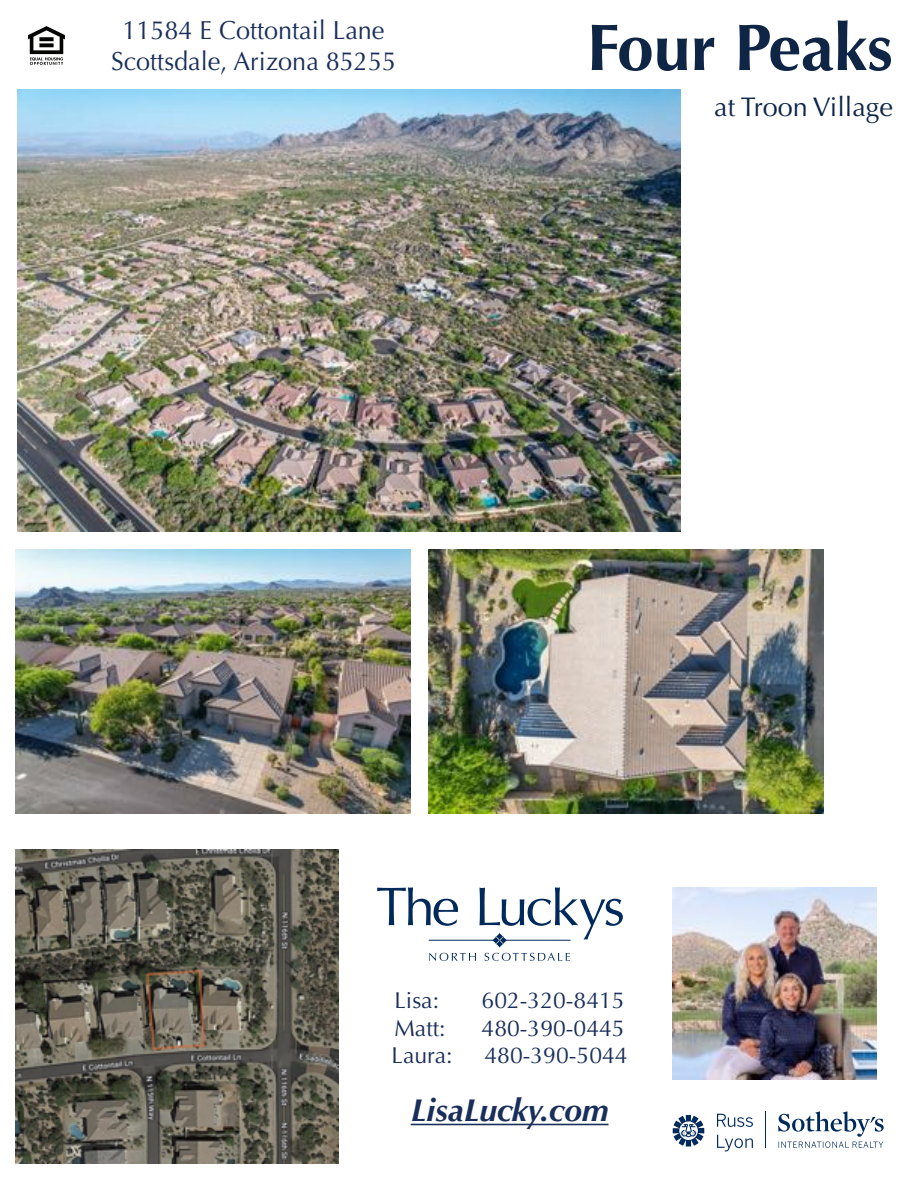
<style>
.page{position:relative;width:918px;height:1188px;background:#fff}
.page>*{position:absolute;margin:0;border:0;box-sizing:border-box;transform-origin:0 0}
.t1{font:700 66px "Optima";color:#0e2546}
.t2{font:italic 700 31.8px "Optima";color:#192e5a}
.t3{font:27px "Optima";color:#0e2546}
.t4{font:26.1px/31.3px "Optima";color:#192e5a;text-align:center}
.t5{font:22.95px "Optima";color:#192e5a}
</style>
<div class="page">
<hr style="left:765px;top:1111px;width:1px;height:37px;background:#00295c">
<svg style="left:778px;top:1111px;width:106px;height:37px"></svg>
<svg style="left:717px;top:1114px;width:36px;height:13px"></svg>
<svg style="left:717px;top:1135px;width:36px;height:16px"></svg>
<svg style="left:673px;top:1115px;width:31px;height:32px"></svg>
<img style="left:29px;top:27px;width:36px;height:37px">
<hr style="left:411px;top:1124px;width:198px;height:1px;background:#192e5a">
<svg style="left:377px;top:887px;width:81px;height:39px"></svg>
<svg style="left:479px;top:887px;width:144px;height:53px"></svg>
<svg style="left:429px;top:953px;width:47px;height:8px"></svg>
<svg style="left:484px;top:953px;width:86px;height:8px"></svg>
<svg style="left:492px;top:936px;width:8px;height:8px"></svg>
<svg style="left:496px;top:933px;width:7px;height:7px"></svg>
<svg style="left:496px;top:940px;width:7px;height:8px"></svg>
<svg style="left:500px;top:936px;width:7px;height:8px"></svg>
<hr style="left:504px;top:940px;width:66px;height:1px;background:#00295c">
<hr style="left:429px;top:940px;width:67px;height:1px;background:#00295c">
<img style="left:673px;top:887px;width:203px;height:192px">
<img style="left:15px;top:550px;width:396px;height:263px">
<img style="left:17px;top:90px;width:664px;height:442px">
<img style="left:428px;top:550px;width:395px;height:263px">
<img style="left:15px;top:849px;width:324px;height:314px">
<p class="t4" style="left:111px;top:15px;width:286px">11584 E Cottontail Lane<br>Scottsdale, Arizona 85255</p>
<h1 class="t1" style="left:587px;top:9px;width:307px">Four Peaks</h1>
<p class="t3" style="left:714px;top:91px;width:180px">at Troon Village</p>
<p class="t5" style="left:394px;top:987px;width:46px">Lisa:</p>
<p class="t5" style="left:482px;top:987px;width:145px">602-320-8415</p>
<p class="t5" style="left:394px;top:1015px;width:53px">Matt:</p>
<p class="t5" style="left:482px;top:1015px;width:145px">480-390-0445</p>
<p class="t5" style="left:392px;top:1042px;width:63px">Laura:</p>
<p class="t5" style="left:485px;top:1042px;width:145px">480-390-5044</p>
<h2 class="t2" style="left:411px;top:1092px;width:199px">LisaLucky.com</h2>
</div>
